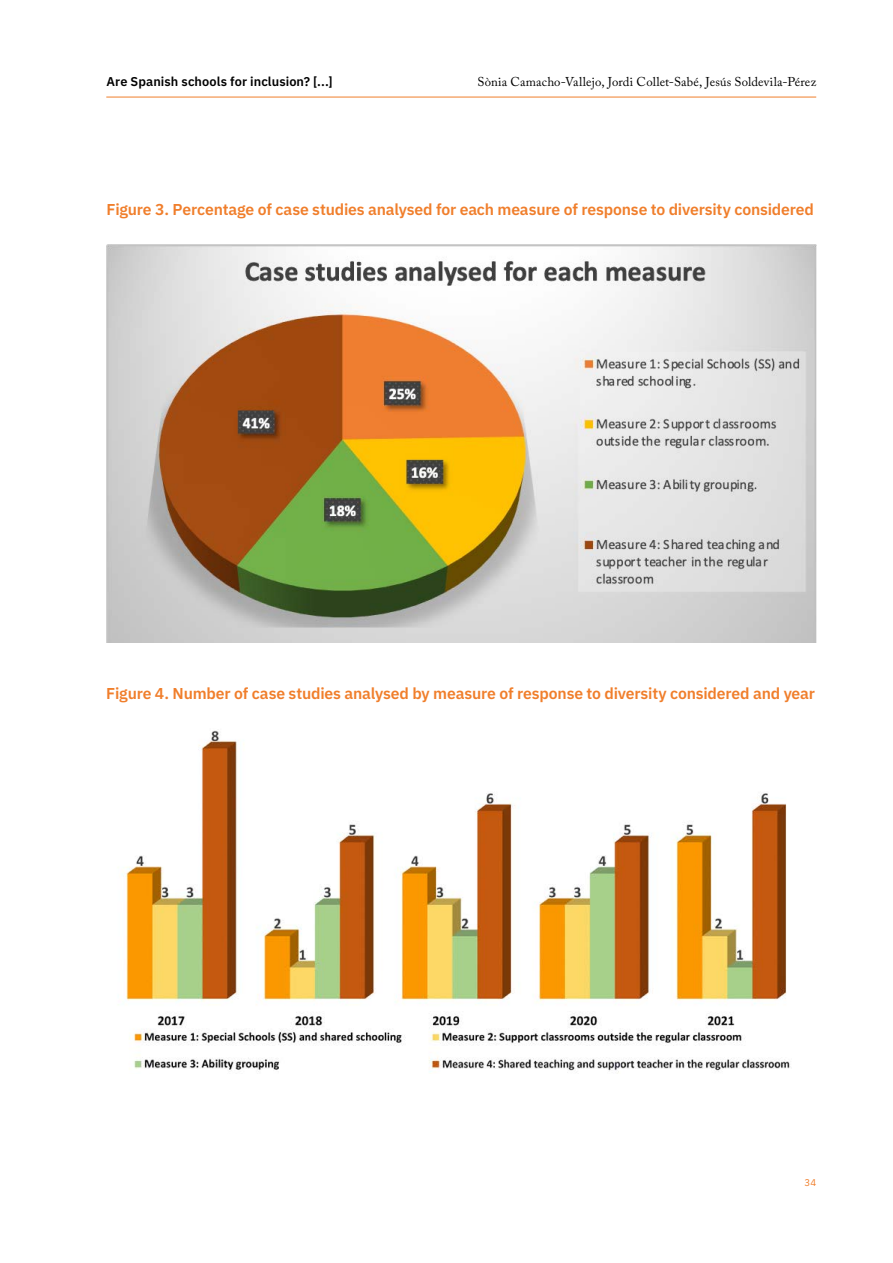
<style>
.page{position:relative;width:893px;height:1263px;background:#fff}
.page>*{position:absolute;margin:0;border:0;box-sizing:border-box;transform-origin:0 0}
.t1{font:600 15.75px "IBM Plex Sans";letter-spacing:-.01em;color:#f07e2b}
.t2{font:12.75px "Adobe Caslon Pro";letter-spacing:.01em;color:#000}
.t3{font:600 12.75px "IBM Plex Sans";letter-spacing:.005em;color:#000}
.t4{font:9.75px "IBM Plex Sans";color:#f07e2b}
</style>
<div class="page">
<hr style="left:106px;top:97px;width:710px;height:1px;background:#f07e2b">
<img style="left:122px;top:730px;width:668px;height:343px">
<img style="left:107px;top:244px;width:710px;height:398px">
<p class="t3" style="left:107px;top:72px;width:228px">Are Spanish schools for inclusion? [...]</p>
<p class="t2" style="left:477px;top:74px;width:340px">Sònia Camacho‑Vallejo, Jordi Collet‑Sabé, Jesús Soldevila‑Pérez</p>
<p class="t1" style="left:107px;top:197px;width:709px">Figure 3. Percentage of case studies analysed for each measure of response to diversity considered</p>
<p class="t1" style="left:106px;top:681px;width:710px">Figure 4. Number of case studies analysed by measure of response to diversity considered and year</p>
<p class="t4" style="left:804px;top:1175px;width:13px">34</p>
</div>
